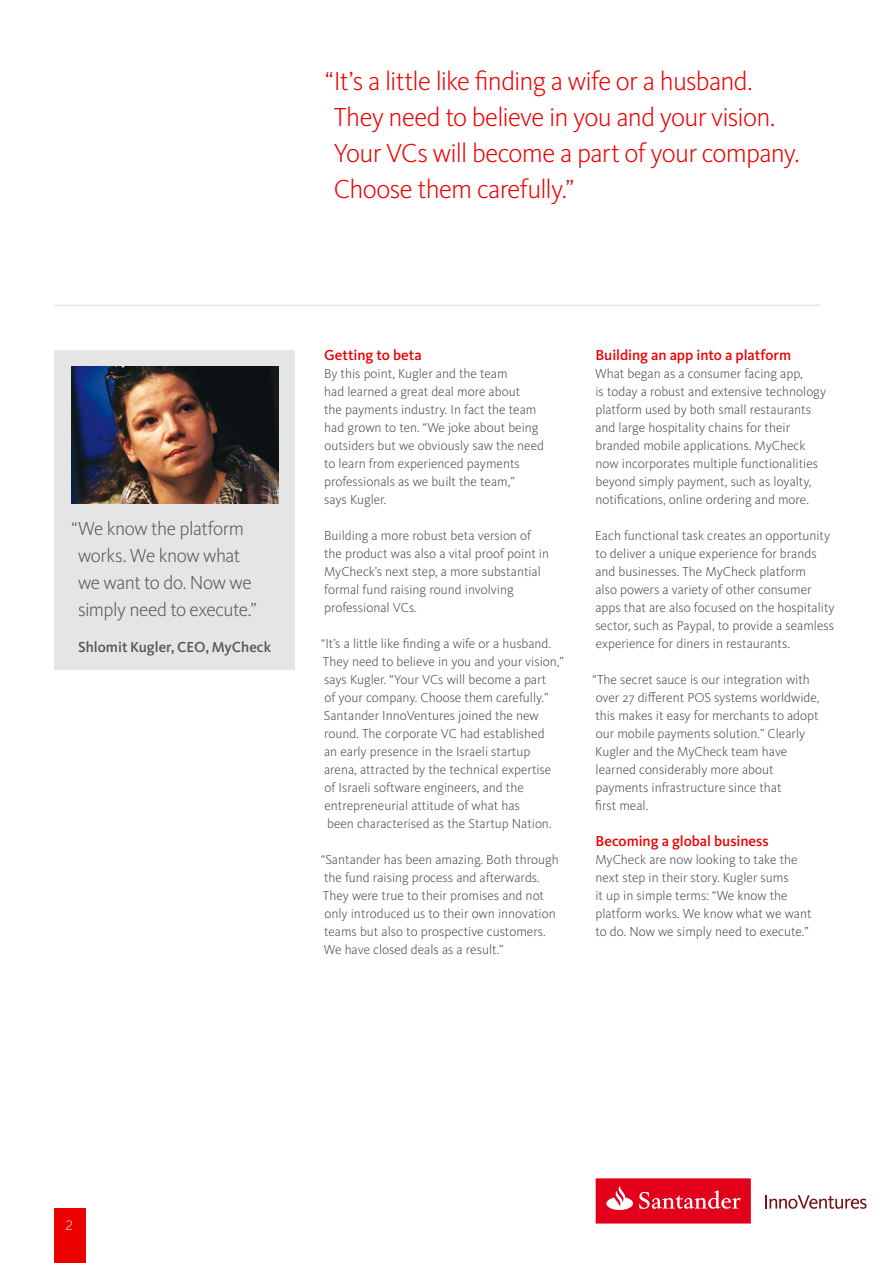
<style>
.page{position:relative;width:893px;height:1263px;background:#fff}
.page>*{position:absolute;margin:0;border:0;box-sizing:border-box;transform-origin:0 0}
.t1{font:300 27px/36px "Kievit OT";letter-spacing:-.03em;color:#ed0000}
.t2{font:300 19.5px/27px "Kievit OT";letter-spacing:-.025em;color:#575756}
.t3{font:500 15px "Kievit OT";letter-spacing:-.005em;color:#ed0000}
.t4{font:500 15px "Kievit OT";color:#575655}
.t5{font:300 13.5px/18px "Kievit OT";color:#464953}
.t6{font:13.5px "Museo Sans For Dell 100";color:#fff}
</style>
<div class="page">
<div style="left:55px;top:350px;width:240px;height:319px;background:#e5e5e5"></div>
<hr style="left:55px;top:305px;width:765px;height:1px;background:#e5e5e5">
<img style="left:71px;top:367px;width:208px;height:136px">
<div style="left:54px;top:1208px;width:32px;height:55px;background:#ed0000"></div>
<div style="left:596px;top:1178px;width:155px;height:45px;background:#e2001a"></div>
<svg style="left:606px;top:1186px;width:27px;height:24px"></svg>
<svg style="left:639px;top:1190px;width:101px;height:19px"></svg>
<svg style="left:765px;top:1195px;width:102px;height:14px"></svg>
<h1 class="t1" style="left:334px;top:63px;width:467px;text-indent:-8px">“It’s a little like finding a wife or a husband.<br>They need to believe in you and your vision.<br>Your VCs will become a part of your company.<br>Choose them carefully.”</h1>
<h2 class="t2" style="left:78px;top:514px;width:180px;text-indent:-7px">“We know the platform works. We know what we want to do. Now we simply need to execute.”</h2>
<p class="t4" style="left:78px;top:638px;width:195px">Shlomit Kugler, CEO, MyCheck</p>
<p class="t3" style="left:324px;top:346px;width:99px">Getting to beta</p>
<p class="t5" style="left:324px;top:364px;width:222px">By this point, Kugler and the team<br>had learned a great deal more about<br>the payments industry. In fact the team had grown to ten. “We joke about being outsiders but we obviously saw the need to learn from experienced payments professionals as we built the team,”<br>says Kugler.</p>
<p class="t5" style="left:324px;top:526px;width:227px">Building a more robust beta version of the product was also a vital proof point in MyCheck’s next step, a more substantial formal fund raising round involving professional VCs.</p>
<p class="t5" style="left:321px;top:634px;width:231px">“It’s a little like finding a wife or a husband.</p>
<p class="t5" style="left:323px;top:652px;width:242px">They need to believe in you and your vision,”</p>
<p class="t5" style="left:324px;top:670px;width:224px">says Kugler. “Your VCs will become a part</p>
<p class="t5" style="left:324px;top:688px;width:225px">of your company. Choose them carefully.”</p>
<p class="t5" style="left:324px;top:706px;width:216px">Santander InnoVentures joined the new</p>
<p class="t5" style="left:324px;top:724px;width:222px">round. The corporate VC had established</p>
<p class="t5" style="left:324px;top:742px;width:208px">an early presence in the Israeli startup</p>
<p class="t5" style="left:324px;top:760px;width:229px">arena, attracted by the technical expertise</p>
<p class="t5" style="left:324px;top:778px;width:201px">of Israeli software engineers, and the</p>
<p class="t5" style="left:324px;top:796px;width:197px">entrepreneurial attitude of what has</p>
<p class="t5" style="left:327px;top:814px;width:226px">been characterised as the Startup Nation.</p>
<p class="t5" style="left:321px;top:850px;width:239px">“Santander has been amazing. Both through the fund raising process and afterwards.<br>They were true to their promises and not only introduced us to their own innovation teams but also to prospective customers.<br>We have closed deals as a result.”</p>
<p class="t3" style="left:595px;top:346px;width:197px">Building an app into a platform</p>
<p class="t5" style="left:595px;top:364px;width:232px">What began as a consumer facing app,<br>is today a robust and extensive technology platform used by both small restaurants and large hospitality chains for their branded mobile applications. MyCheck now incorporates multiple functionalities beyond simply payment, such as loyalty, notifications, online ordering and more.</p>
<p class="t5" style="left:595px;top:526px;width:241px">Each functional task creates an opportunity to deliver a unique experience for brands and businesses. The MyCheck platform<br>also powers a variety of other consumer apps that are also focused on the hospitality sector, such as Paypal, to provide a seamless experience for diners in restaurants.</p>
<p class="t5" style="left:592px;top:670px;width:229px">“The secret sauce is our integration with over 27 different POS systems worldwide, this makes it easy for merchants to adopt our mobile payments solution.” Clearly Kugler and the MyCheck team have learned considerably more about payments infrastructure since that<br>first meal.</p>
<p class="t3" style="left:595px;top:832px;width:175px">Becoming a global business</p>
<p class="t5" style="left:595px;top:850px;width:218px">MyCheck are now looking to take the next step in their story. Kugler sums<br>it up in simple terms: “We know the platform works. We know what we want to do. Now we simply need to execute.”</p>
<p class="t6" style="left:65px;top:1218px;width:9px">2</p>
</div>
